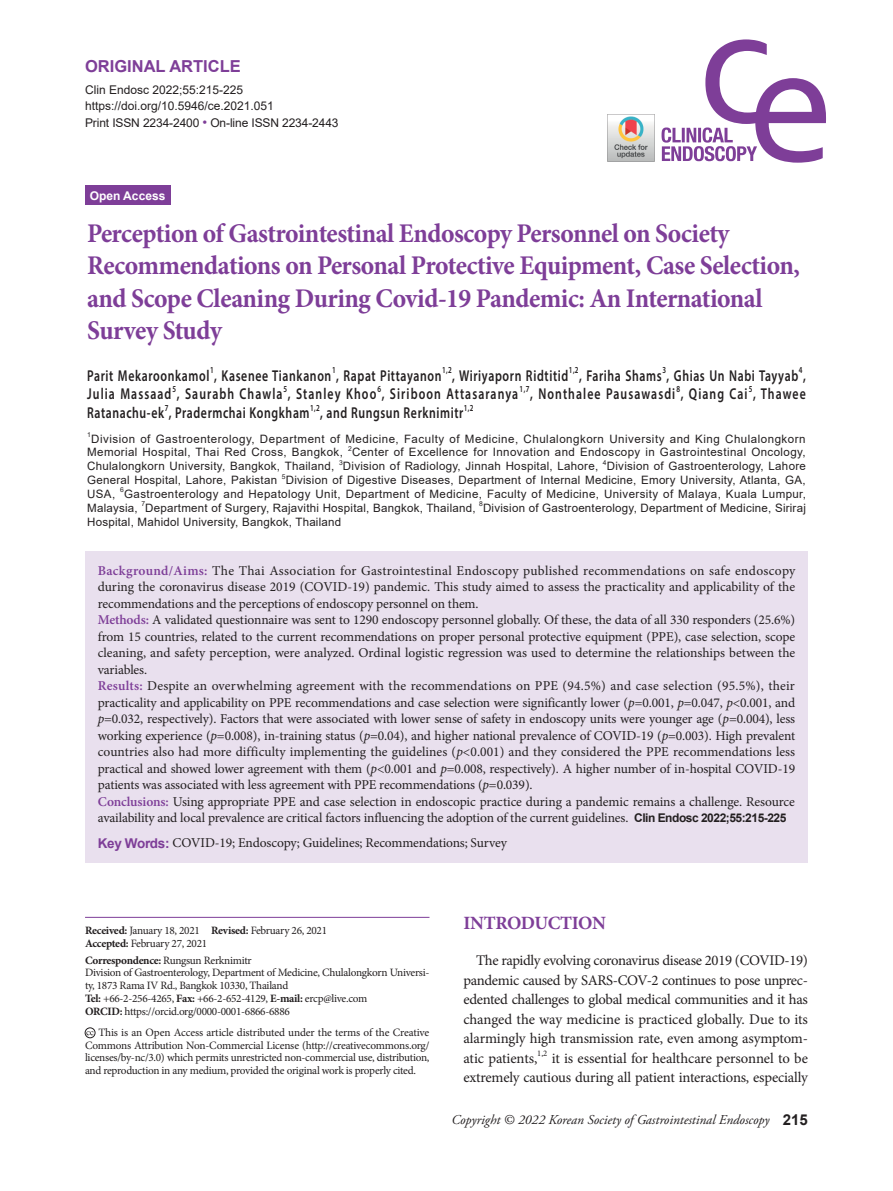
<style>
.page{position:relative;width:893px;height:1191px;background:#fff}
.page>*{position:absolute;margin:0;border:0;box-sizing:border-box;transform-origin:0 0}
.Main_Head{font:700 27px/32.4px "Minion Pro";letter-spacing:-.02em;color:#7e3e98;scale:.95 1}
.대제목{font:700 18.75px "Minion Pro";letter-spacing:-.02em;color:#7e3e98}
.ORIGINAL_ARTICLE{font:700 16.5px "Arial";color:#7e3e98}
.저자명{font:600 15.75px "Myriad Pro";letter-spacing:.055em;color:#231f20;scale:.75 1}
.저자명-2{font:600 15.75px "Myriad Pro";letter-spacing:.09em;color:#231f20;scale:.75 1}
.본문{font:14.7px/19.5px "Minion Pro";letter-spacing:-.015em;color:#231f20;text-align:justify}
.소개_박스내용{font:13.5px/16.5px "Minion Pro";letter-spacing:-.01em;color:#231f20;text-align:justify}
.소개_박스내용_Key_words{font:13.5px "Minion Pro";letter-spacing:-.01em;color:#231f20}
.t1{font:italic 13.5px "Adobe Garamond Pro";color:#231f20}
.ORIGINAL_ARTICLE-내{font:12px "Arial";color:#231f20}
.Open_Access{font:700 12px "Arial";color:#fff}
.저자명_내용{font:11.55px/13.8px "Arial";letter-spacing:.025em;color:#231f20}
.저자명_내용-2{font:11.55px/13.8px "Arial";letter-spacing:.045em;color:#231f20}
.본문_밑_저자소개{font:11.25px/12.8px "Minion Pro";letter-spacing:-.025em;color:#231f20}
.본문_밑_저자소개2{font:11.25px/12.8px "Minion Pro";letter-spacing:-.03em;color:#231f20;text-align:justify}
.저자명-3{font:600 9.15px "Myriad Pro";color:#231f20;scale:.75 1}
.본문-2{font:8.55px "Minion Pro";color:#231f20}
.저자명_내용-3{font:6.75px "Arial";color:#231f20}
.s1{font-size:13.5px;color:#7e3e98}
.s2{font-weight:600;color:#7e3e98}
.s3{font-style:italic}
.s4{font-family:"Arial";font-weight:700;font-size:12px}
.s5{font-family:"Arial";font-weight:700;color:#7e3e98}
.s6{font-weight:700}
.s7{font-family:"Arial";font-weight:700;font-style:normal;font-size:15px}
</style>
<div class="page">
<svg style="left:661px;top:39px;width:165px;height:124px"></svg>
<div style="left:85px;top:186px;width:85px;height:19px;background:#7e3e98"></div>
<div style="left:85px;top:551px;width:723px;height:311px;background:#e9e0ee"></div>
<div style="left:85px;top:1027px;width:10px;height:10px;border:1px solid #231f20;border-radius:50%"></div>
<svg style="left:86px;top:1031px;width:8px;height:4px"></svg>
<hr style="left:85px;top:917px;width:344px;height:1px;background:#7e3e98">
<img style="left:608px;top:116px;width:46px;height:46px">
<p class="ORIGINAL_ARTICLE" style="left:85px;top:55px;width:157px">ORIGINAL ARTICLE</p>
<p class="ORIGINAL_ARTICLE-내" style="left:85px;top:82px;width:160px">Clin Endosc 2022;55:215-225</p>
<p class="ORIGINAL_ARTICLE-내" style="left:85px;top:98px;width:190px">https://doi.org/10.5946/ce.2021.051</p>
<p class="ORIGINAL_ARTICLE-내" style="left:85px;top:114px;width:255px">Print ISSN 2234-2400 <span class="s1">•</span> On-line ISSN 2234-2443</p>
<p class="Open_Access" style="left:90px;top:187px;width:77px">Open Access</p>
<p class="Main_Head" style="left:87px;top:217px;width:752px">Perception of Gastrointestinal Endoscopy Personnel on Society Recommendations on Personal Protective Equipment, Case Selection, and Scope Cleaning During Covid-19 Pandemic: An International Survey Study</p>
<p class="저자명" style="left:87px;top:365px;width:474px">Parit Mekaroonkamol , Kasenee Tiankanon , Rapat Pittayanon</p>
<p class="저자명-3" style="left:210px;top:364px;width:6px">1</p>
<p class="저자명-3" style="left:332px;top:364px;width:6px">1</p>
<p class="저자명-3" style="left:442px;top:364px;width:14px">1,2</p>
<p class="저자명" style="left:452px;top:365px;width:156px">, Wiriyaporn Ridtitid</p>
<p class="저자명-3" style="left:569px;top:364px;width:14px">1,2</p>
<p class="저자명" style="left:579px;top:365px;width:304px">, Fariha Shams , Ghias Un Nabi Tayyab ,</p>
<p class="저자명-3" style="left:662px;top:364px;width:6px">3</p>
<p class="저자명-3" style="left:799px;top:364px;width:6px">4</p>
<p class="저자명-3" style="left:676px;top:383px;width:6px">8</p>
<p class="저자명-3" style="left:749px;top:383px;width:6px">5</p>
<p class="저자명-3" style="left:172px;top:383px;width:6px">5</p>
<p class="저자명-3" style="left:284px;top:383px;width:6px">5</p>
<p class="저자명-3" style="left:377px;top:383px;width:6px">6</p>
<p class="저자명-3" style="left:519px;top:383px;width:15px">1,7</p>
<p class="저자명-2" style="left:530px;top:384px;width:369px">, Nonthalee Pausawasdi , Qiang Cai , Thawee</p>
<p class="저자명-2" style="left:87px;top:384px;width:576px">Julia Massaad , Saurabh Chawla , Stanley Khoo , Siriboon Attasaranya</p>
<p class="저자명-3" style="left:165px;top:402px;width:6px">7</p>
<p class="저자명-3" style="left:310px;top:402px;width:14px">1,2</p>
<p class="저자명" style="left:320px;top:403px;width:192px">, and Rungsun Rerknimitr</p>
<p class="저자명-3" style="left:464px;top:402px;width:14px">1,2</p>
<p class="저자명" style="left:87px;top:403px;width:298px">Ratanachu-ek , Pradermchai Kongkham</p>
<p class="저자명_내용-3" style="left:87px;top:430px;width:5px">1</p>
<p class="저자명_내용-2" style="left:87px;top:431px;width:720px;text-indent:4px">Division of Gastroenterology, Department of Medicine, Faculty of Medicine, Chulalongkorn University and King Chulalongkorn<br>Memorial Hospital, Thai Red Cross, Bangkok,</p>
<p class="저자명_내용-3" style="left:348px;top:444px;width:5px">2</p>
<p class="저자명_내용" style="left:352px;top:445px;width:455px">Center of Excellence for Innovation and Endoscopy in Gastrointestinal Oncology,</p>
<p class="저자명_내용" style="left:87px;top:459px;width:249px">Chulalongkorn University, Bangkok, Thailand,</p>
<p class="저자명_내용-3" style="left:339px;top:457px;width:5px">3</p>
<p class="저자명_내용" style="left:343px;top:459px;width:257px">Division of Radiology, Jinnah Hospital, Lahore,</p>
<p class="저자명_내용-3" style="left:603px;top:457px;width:5px">4</p>
<p class="저자명_내용" style="left:607px;top:459px;width:201px">Division of Gastroenterology, Lahore</p>
<p class="저자명_내용" style="left:87px;top:473px;width:191px">General Hospital, Lahore, Pakistan</p>
<p class="저자명_내용-3" style="left:282px;top:471px;width:5px">5</p>
<p class="저자명_내용" style="left:286px;top:473px;width:521px">Division of Digestive Diseases, Department of Internal Medicine, Emory University, Atlanta, GA,</p>
<p class="저자명_내용" style="left:87px;top:487px;width:30px">USA,</p>
<p class="저자명_내용-3" style="left:120px;top:485px;width:5px">6</p>
<p class="저자명_내용" style="left:87px;top:487px;width:720px;text-indent:37px">Gastroenterology and Hepatology Unit, Department of Medicine, Faculty of Medicine, University of Malaya, Kuala Lumpur,<br>Malaysia,</p>
<p class="저자명_내용-3" style="left:141px;top:499px;width:5px">7</p>
<p class="저자명_내용" style="left:145px;top:501px;width:332px">Department of Surgery, Rajavithi Hospital, Bangkok, Thailand,</p>
<p class="저자명_내용-3" style="left:479px;top:499px;width:5px">8</p>
<p class="저자명_내용" style="left:483px;top:501px;width:324px">Division of Gastroenterology, Department of Medicine, Siriraj</p>
<p class="저자명_내용" style="left:87px;top:514px;width:256px">Hospital, Mahidol University, Bangkok, Thailand</p>
<p class="소개_박스내용" style="left:98px;top:562px;width:699px"><span class="s2">Background/Aims:</span> The Thai Association for Gastrointestinal Endoscopy published recommendations on safe endoscopy during the coronavirus disease 2019 (COVID-19) pandemic. This study aimed to assess the practicality and applicability of the recommendations and the perceptions of endoscopy personnel on them.</p>
<p class="소개_박스내용" style="left:98px;top:611px;width:699px"><span class="s2">Methods:</span> A validated questionnaire was sent to 1290 endoscopy personnel globally. Of these, the data of all 330 responders (25.6%) from 15 countries, related to the current recommendations on proper personal protective equipment (PPE), case selection, scope cleaning, and safety perception, were analyzed. Ordinal logistic regression was used to determine the relationships between the variables.</p>
<p class="소개_박스내용" style="left:98px;top:677px;width:699px"><span class="s2">Results:</span> Despite an overwhelming agreement with the recommendations on PPE (94.5%) and case selection (95.5%), their practicality and applicability on PPE recommendations and case selection were significantly lower (<span class="s3">p=</span>0.001, <span class="s3">p</span>=0.047, <span class="s3">p</span>&lt;0.001, and <span class="s3">p</span>=0.032, respectively). Factors that were associated with lower sense of safety in endoscopy units were younger age (<span class="s3">p</span>=0.004), less working experience (<span class="s3">p</span>=0.008), in-training status (<span class="s3">p</span>=0.04), and higher national prevalence of COVID-19 (<span class="s3">p</span>=0.003). High prevalent countries also had more difficulty implementing the guidelines (<span class="s3">p</span>&lt;0.001) and they considered the PPE recommendations less practical and showed lower agreement with them (<span class="s3">p</span>&lt;0.001 and <span class="s3">p</span>=0.008, respectively). A higher number of in-hospital COVID-19 patients was associated with less agreement with PPE recommendations (<span class="s3">p</span>=0.039).</p>
<p class="소개_박스내용" style="left:98px;top:793px;width:699px"><span class="s2">Conclusions:</span> Using appropriate PPE and case selection in endoscopic practice during a pandemic remains a challenge. Resource availability and local prevalence are critical factors influencing the adoption of the current guidelines. <span class="s4">Clin Endosc 2022;55:215-225</span></p>
<p class="소개_박스내용_Key_words" style="left:98px;top:834px;width:411px"><span class="s5">Key Words:</span> COVID-19; Endoscopy; Guidelines; Recommendations; Survey</p>
<p class="본문_밑_저자소개" style="left:85px;top:924px;width:244px"><span class="s6">Received:</span> January 18, 2021 <span class="s6">Revised:</span> February 26, 2021<br><span class="s6">Accepted:</span> February 27, 2021</p>
<p class="본문_밑_저자소개" style="left:85px;top:953px;width:346px"><span class="s6">Correspondence:</span> Rungsun Rerknimitr<br>Division of Gastroenterology, Department of Medicine, Chulalongkorn Universi&shy;ty, 1873 Rama IV Rd., Bangkok 10330, Thailand</p>
<p class="본문_밑_저자소개" style="left:85px;top:992px;width:284px"><span class="s6">Tel:</span> +66-2-256-4265, <span class="s6">Fax:</span> +66-2-652-4129, <span class="s6">E-mail:</span> ercp@live.com</p>
<p class="본문_밑_저자소개" style="left:85px;top:1004px;width:206px"><span class="s6">ORCID:</span> https://orcid.org/0000-0001-6866-6886</p>
<p class="본문_밑_저자소개2" style="left:85px;top:1026px;width:346px;text-indent:13px">This is an Open Access article distributed under the terms of the Creative Commons Attribution Non-Commercial License (http://creativecommons.org/ licenses/by-nc/3.0) which permits unrestricted non-commercial use, distribution, and reproduction in any medium, provided the original work is properly cited.</p>
<p class="대제목" style="left:463px;top:909px;width:144px">INTRODUCTION</p>
<p class="본문" style="left:463px;top:950px;width:346px;text-indent:13px">The rapidly evolving coronavirus disease 2019 (COVID-19) pandemic caused by SARS-COV-2 continues to pose unprec&shy;edented challenges to global medical communities and it has changed the way medicine is practiced globally. Due to its alarmingly high transmission rate, even among asymptom&shy;atic patients,</p>
<p class="본문-2" style="left:537px;top:1047px;width:12px">1,2</p>
<p class="본문" style="left:463px;top:1048px;width:346px;text-align:right">it is essential for healthcare personnel to be<br>extremely cautious during all patient interactions, especially</p>
<p class="t1" style="left:451px;top:1111px;width:358px">Copyright © 2022 Korean Society of Gastrointestinal Endoscopy <span class="s7">215</span></p>
</div>
